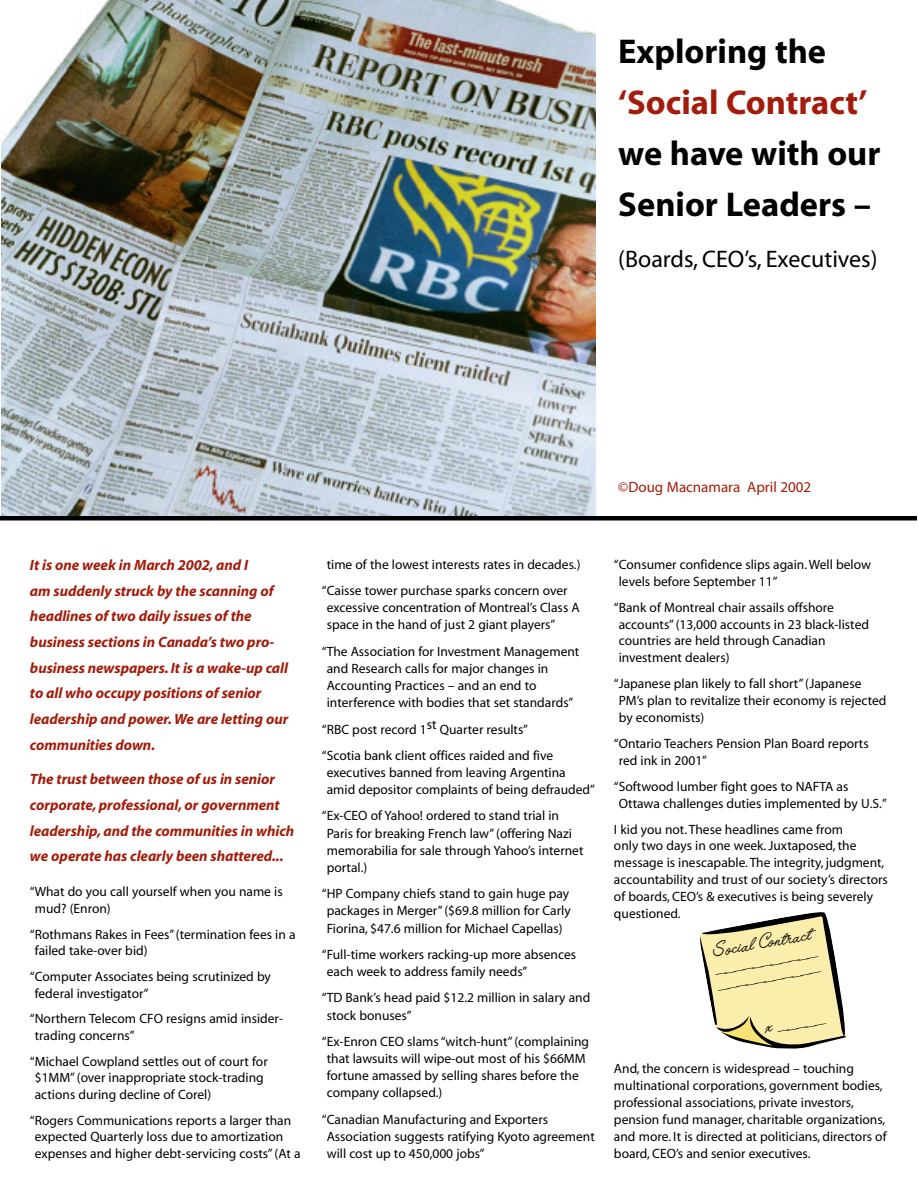
<style>
.page{position:relative;width:918px;height:1188px;background:#fff}
.page>*{position:absolute;margin:0;border:0;box-sizing:border-box;transform-origin:0 0}
.t1{font:700 34.5px/51px "Myriad";color:#000}
.t2{font:24px "Myriad";color:#000}
.t3{font:21.45px/15.6px "Laurell";color:#000;text-align:justify}
.t4{font:italic 700 15px/25.7px "Myriad";letter-spacing:-.005em;color:#a31c0b}
.t5{font:15px "Myriad";color:#a31c0b}
.t6{font:13.5px/17px "Myriad";color:#000}
.s1{color:#a31c0b}
</style>
<div class="page">
<svg style="left:700px;top:912px;width:146px;height:137px"></svg>
<img style="left:1px;top:0;width:595px;height:515px">
<hr style="left:0;top:516px;width:917px;height:4px;background:#000">
<p class="t1" style="left:618px;top:26px;width:264px">Exploring the <span class="s1">‘Social Contract’ </span>we have with our<br>Senior Leaders –</p>
<p class="t2" style="left:618px;top:245px;width:261px">(Boards, CEO’s, Executives)</p>
<p class="t5" style="left:618px;top:478px;width:194px">©Doug Macnamara April 2002</p>
<p class="t4" style="left:30px;top:552px;width:260px">It is one week in March 2002, and I<br>am suddenly struck by the scanning of headlines of two daily issues of the business sections in Canada’s two pro&shy;business newspapers. It is a wake-up call to all who occupy positions of senior leadership and power. We are letting our communities down.</p>
<p class="t4" style="left:30px;top:766px;width:266px">The trust between those of us in senior corporate, professional, or government leadership, and the communities in which we operate has clearly been shattered...</p>
<p class="t6" style="left:35px;top:883px;width:249px;text-indent:-5px">“ What do you call yourself when you name is mud? (Enron)</p>
<p class="t6" style="left:35px;top:926px;width:262px;text-indent:-5px">“ Rothmans Rakes in Fees” (termination fees in a failed take-over bid)</p>
<p class="t6" style="left:35px;top:968px;width:238px;text-indent:-5px">“ Computer Associates being scrutinized by federal investigator”</p>
<p class="t6" style="left:35px;top:1010px;width:250px;text-indent:-5px">“ Northern Telecom CFO resigns amid insider&shy;trading concerns”</p>
<p class="t6" style="left:35px;top:1053px;width:235px;text-indent:-5px">“ Michael Cowpland settles out of court for $1MM” (over inappropriate stock-trading actions during decline of Corel)</p>
<p class="t6" style="left:35px;top:1112px;width:267px;text-indent:-5px">“ Rogers Communications reports a larger than expected Quarterly loss due to amortization expenses and higher debt-servicing costs” (At a</p>
<p class="t6" style="left:322px;top:551px;width:260px;line-height:26.2px;text-indent:5px">time of the lowest interests rates in decades.) “ Caisse tower purchase sparks concern over</p>
<p class="t6" style="left:327px;top:599px;width:254px">excessive concentration of Montreal’s Class A space in the hand of just 2 giant players”</p>
<p class="t6" style="left:327px;top:642px;width:254px;text-indent:-5px">“ The Association for Investment Management and Research calls for major changes in Accounting Practices – and an end to interference with bodies that set standards”</p>
<p class="t6" style="left:322px;top:716px;width:233px;line-height:26.2px">“RBC post record 1st Quarter results”<br>“ Scotia bank client offices raided and five</p>
<p class="t6" style="left:327px;top:764px;width:270px">executives banned from leaving Argentina amid depositor complaints of being defrauded”</p>
<p class="t6" style="left:327px;top:807px;width:258px;text-indent:-5px">“ Ex-CEO of Yahoo! ordered to stand trial in Paris for breaking French law” (offering Nazi memorabilia for sale through Yahoo’s internet portal.)</p>
<p class="t6" style="left:322px;top:885px;width:250px;text-align:center">“ HP Company chiefs stand to gain huge pay packages in Merger” ($69.8 million for Carly<br>Fiorina, $47.6 million for Michael Capellas)</p>
<p class="t6" style="left:327px;top:946px;width:251px;text-indent:-5px">“ Full-time workers racking-up more absences each week to address family needs”</p>
<p class="t6" style="left:327px;top:989px;width:265px;text-indent:-5px">“ TD Bank’s head paid $12.2 million in salary and stock bonuses”</p>
<p class="t6" style="left:327px;top:1032px;width:264px;text-indent:-5px">“ Ex-Enron CEO slams “witch-hunt” (complaining that lawsuits will wipe-out most of his $66MM fortune amassed by selling shares before the company collapsed.)</p>
<p class="t6" style="left:327px;top:1110px;width:270px;text-indent:-5px">“ Canadian Manufacturing and Exporters<br>Association suggests ratifying Kyoto agreement will cost up to 450,000 jobs”</p>
<p class="t6" style="left:619px;top:556px;width:254px;text-indent:-5px">“ Consumer confidence slips again. Well below levels before September 11”</p>
<p class="t6" style="left:619px;top:599px;width:252px;text-indent:-5px">“ Bank of Montreal chair assails offshore accounts” (13,000 accounts in 23 black-listed countries are held through Canadian investment dealers)</p>
<p class="t6" style="left:619px;top:675px;width:269px;text-indent:-5px">“ Japanese plan likely to fall short” (Japanese<br>PM’s plan to revitalize their economy is rejected by economists)</p>
<p class="t6" style="left:619px;top:735px;width:251px;text-indent:-5px">“ Ontario Teachers Pension Plan Board reports red ink in 2001”</p>
<p class="t6" style="left:619px;top:778px;width:270px;text-indent:-5px">“ Softwood lumber fight goes to NAFTA as<br>Ottawa challenges duties implemented by U.S.”</p>
<p class="t6" style="left:614px;top:820px;width:276px">I kid you not. These headlines came from<br>only two days in one week. Juxtaposed, the message is inescapable. The integrity, judgment, accountability and trust of our society’s directors of boards, CEO’s &amp; executives is being severely questioned.</p>
<p class="t3" style="left:709px;top:942px;width:104px;rotate:-10deg">Social Contract ___________ ___________</p>
<p class="t3" style="left:762px;top:1017px;width:60px;rotate:-10deg">x _____</p>
<p class="t6" style="left:614px;top:1060px;width:274px">And, the concern is widespread – touching multinational corporations, government bodies, professional associations, private investors, pension fund manager, charitable organizations, and more. It is directed at politicians, directors of board, CEO’s and senior executives.</p>
</div>
